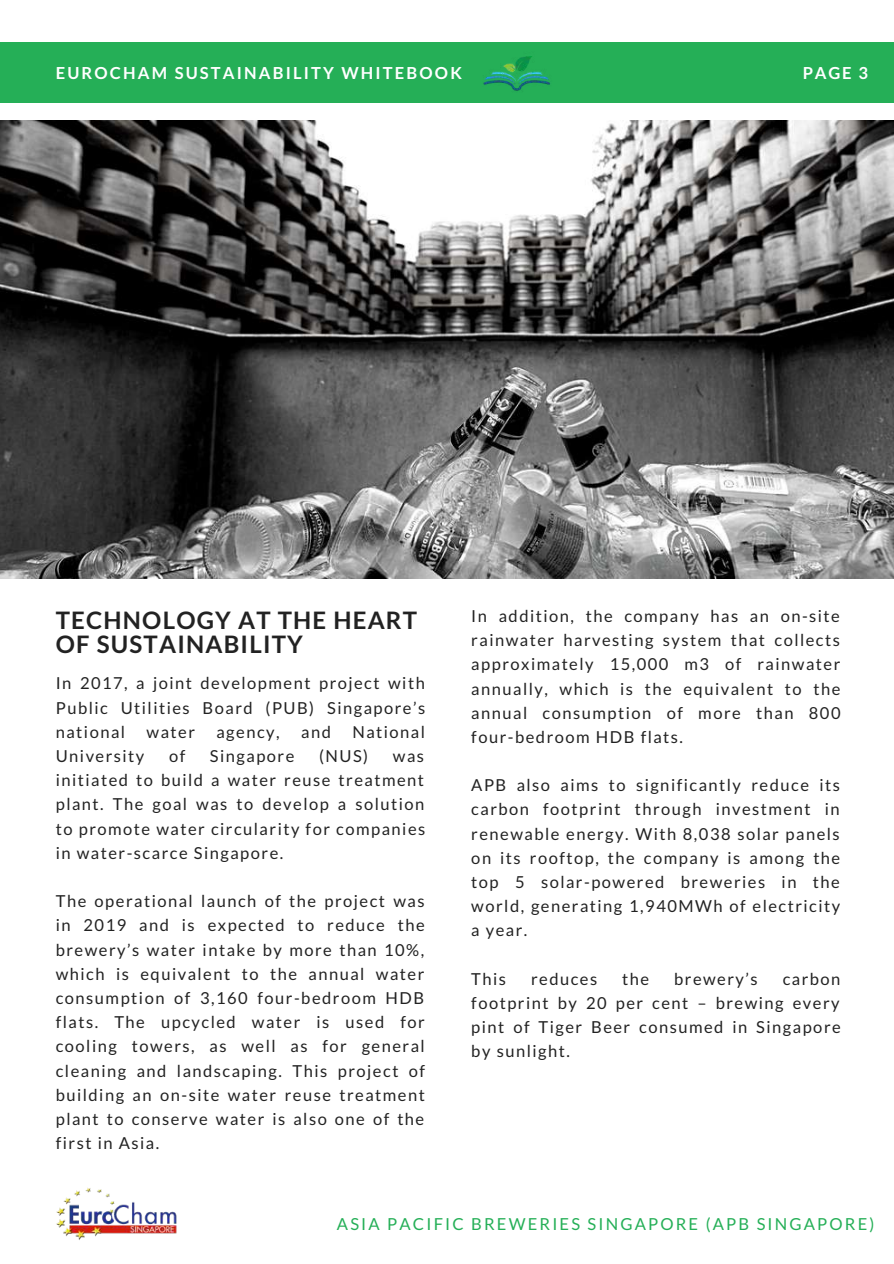
<style>
.page{position:relative;width:894px;height:1264px;background:#fff}
.page>*{position:absolute;margin:0;border:0;box-sizing:border-box;transform-origin:0 0}
.t1{font:700 24px/23.7px "Lato";letter-spacing:.05em;color:#222}
.t2{font:16.5px/24.2px "Lato";letter-spacing:.09em;color:#222;text-align:justify}
.t3{font:16.5px "Lato";letter-spacing:.13em;color:#25af57}
.t4{font:700 16.5px "Lato";letter-spacing:.13em;color:#fff}
</style>
<div class="page">
<img style="left:0;top:121px;width:893px;height:457px">
<div style="left:0;top:43px;width:893px;height:59px;background:#25af57"></div>
<img style="left:56px;top:1188px;width:121px;height:52px">
<img style="left:483px;top:56px;width:67px;height:35px">
<p class="t4" style="left:56px;top:63px;width:407px">EUROCHAM SUSTAINABILITY WHITEBOOK</p>
<p class="t4" style="left:802px;top:63px;width:67px">PAGE 3</p>
<h1 class="t1" style="left:56px;top:607px;width:363px">TECHNOLOGY AT THE HEART<br>OF SUSTAINABILITY</h1>
<p class="t2" style="left:56px;top:671px;width:371px">In 2017, a joint development project with Public Utilities Board (PUB) Singapore’s national</p>
<p class="t2" style="left:146px;top:719px;width:50px">water</p>
<p class="t2" style="left:216px;top:719px;width:65px">agency,</p>
<p class="t2" style="left:301px;top:719px;width:31px">and</p>
<p class="t2" style="left:352px;top:719px;width:74px">National</p>
<p class="t2" style="left:56px;top:743px;width:90px">University</p>
<p class="t2" style="left:169px;top:743px;width:18px">of</p>
<p class="t2" style="left:210px;top:743px;width:86px">Singapore</p>
<p class="t2" style="left:319px;top:743px;width:51px">(NUS)</p>
<p class="t2" style="left:56px;top:743px;width:371px;text-indent:337px">was initiated to build a water reuse treatment plant. The goal was to develop a solution to promote water circularity for companies in water-scarce Singapore.</p>
<p class="t2" style="left:56px;top:888px;width:371px">The operational launch of the project was in 2019 and is expected to reduce the brewery’s water intake by more than 10%, which is equivalent to the annual water consumption of 3,160 four-bedroom HDB flats. The upcycled water is used for cooling towers, as well as for general cleaning and landscaping. This project of building an on-site water reuse treatment plant to conserve water is also one of the first in Asia.</p>
<p class="t2" style="left:471px;top:603px;width:370px">In addition, the company has an on-site rainwater harvesting system that collects approximately 15,000 m3 of rainwater annually, which is the equivalent to the annual consumption of more than 800 four-bedroom HDB flats.</p>
<p class="t2" style="left:471px;top:772px;width:370px">APB also aims to significantly reduce its carbon footprint through investment in renewable energy. With 8,038 solar panels on its rooftop, the company is among the top 5 solar-powered breweries in the world, generating 1,940MWh of electricity a year.</p>
<p class="t2" style="left:471px;top:966px;width:36px">This</p>
<p class="t2" style="left:531px;top:966px;width:68px">reduces</p>
<p class="t2" style="left:622px;top:966px;width:28px">the</p>
<p class="t2" style="left:674px;top:966px;width:85px">brewery’s</p>
<p class="t2" style="left:471px;top:966px;width:371px;text-indent:311px">carbon footprint by 20 per cent – brewing every pint of Tiger Beer consumed in Singapore by sunlight.</p>
<p class="t3" style="left:337px;top:1213px;width:539px">ASIA PACIFIC BREWERIES SINGAPORE (APB SINGAPORE)</p>
</div>
